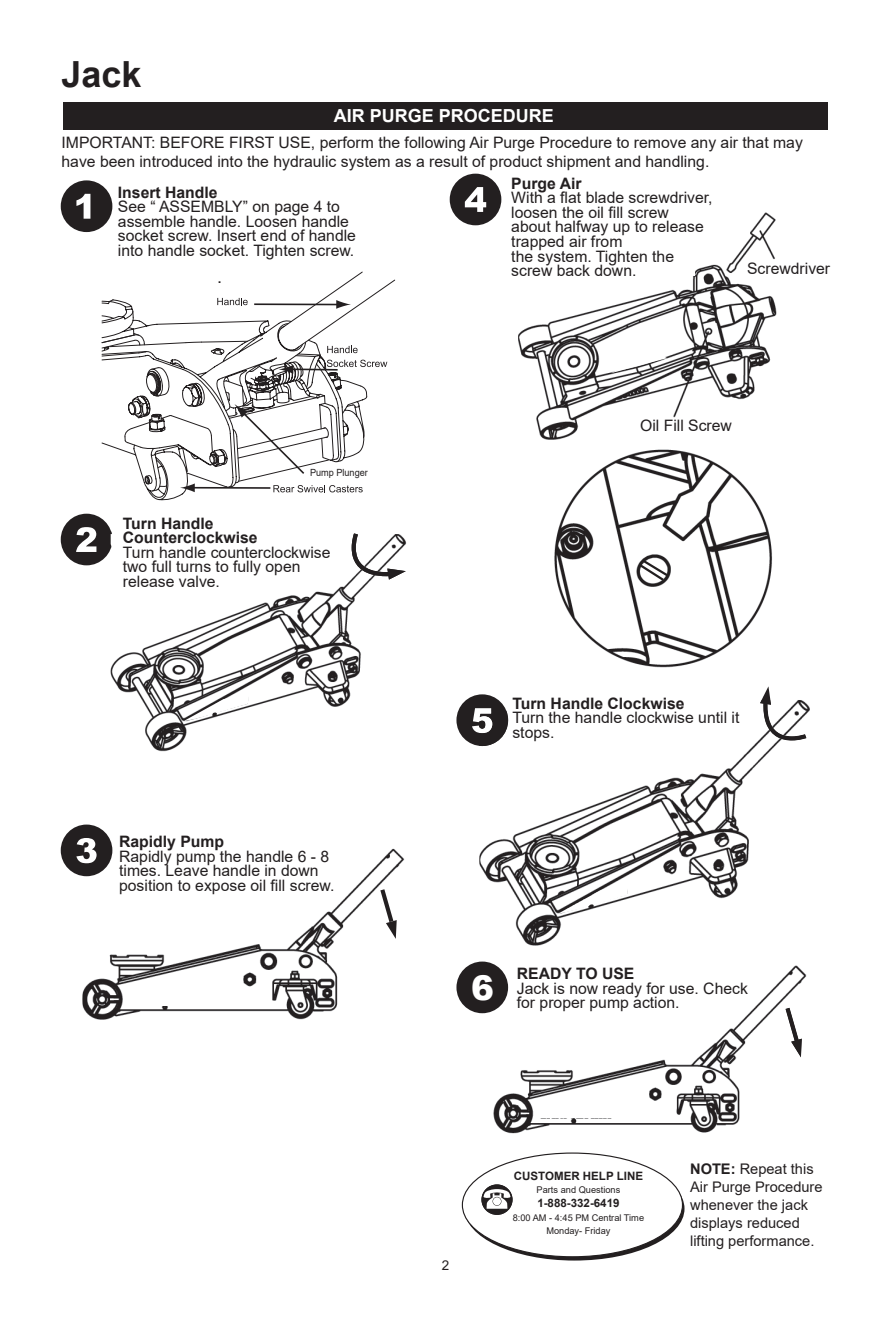
<style>
.page{position:relative;width:891px;height:1337px;background:#fff}
.page>*{position:absolute;margin:0;border:0;box-sizing:border-box;transform-origin:0 0}
.t1{font:700 36px "Arial";color:#231f20}
.t2{font:900 34.2px "Arial";color:#fff}
.t3{font:700 18px "Arial";color:#fff}
.t4{font:18px "Arial";color:#231f20}
.t5{font:15.75px/14.6px "Arial";color:#231f20}
.t6{font:700 15.75px/14.6px "Arial";color:#231f20}
.t7{font:14.62px/18px "Arial";color:#231f20}
.t8{font:13.5px "Arial";color:#231f20}
.t9{font:700 11.47px "Arial";color:#231f20}
.t10{font:9.9px "Arial";color:#231f20;scale:.92 1}
.t11{font:9.22px/14px "Arial";color:#231f20;text-align:center}
.s1{font-weight:700}
</style>
<div class="page">
<svg style="left:464px;top:1156px;width:221px;height:104px"></svg>
<div style="left:462px;top:1153px;width:220px;height:103px;background:#fff;border-radius:50%"></div>
<svg style="left:481px;top:1184px;width:32px;height:30px"></svg>
<svg style="left:484px;top:1189px;width:26px;height:19px"></svg>
<div style="left:493px;top:1196px;width:8px;height:9px;background:#b8b6b7;border-radius:50%"></div>
<div style="left:493px;top:1197px;width:8px;height:8px;background:#fff;border-radius:50%"></div>
<div style="left:63px;top:103px;width:765px;height:27px;background:#231f20"></div>
<div style="left:61px;top:180px;width:51px;height:52px;background:#231f20;border-radius:50%"></div>
<svg style="left:76px;top:194px;width:14px;height:25px"></svg>
<svg style="left:101px;top:299px;width:268px;height:202px"></svg>
<svg style="left:217px;top:298px;width:31px;height:7px"></svg>
<hr style="left:254px;top:303px;width:85px;height:2px;background:#231f20">
<svg style="left:336px;top:300px;width:15px;height:9px"></svg>
<svg style="left:101px;top:320px;width:286px;height:172px"></svg>
<img style="left:82px;top:849px;width:323px;height:171px">
<img style="left:380px;top:889px;width:13px;height:33px">
<img style="left:386px;top:920px;width:11px;height:19px">
<div style="left:61px;top:824px;width:51px;height:52px;background:#231f20;border-radius:50%"></div>
<svg style="left:76px;top:838px;width:21px;height:25px"></svg>
<div style="left:61px;top:514px;width:51px;height:51px;background:#231f20;border-radius:50%"></div>
<svg style="left:76px;top:527px;width:20px;height:25px"></svg>
<img style="left:111px;top:534px;width:296px;height:218px">
<svg style="left:352px;top:533px;width:54px;height:46px"></svg>
<img style="left:352px;top:534px;width:36px;height:42px">
<img style="left:387px;top:568px;width:19px;height:11px">
<div style="left:450px;top:174px;width:51px;height:51px;background:#231f20;border-radius:50%"></div>
<svg style="left:465px;top:187px;width:21px;height:25px"></svg>
<img style="left:554px;top:449px;width:218px;height:219px">
<img style="left:518px;top:213px;width:259px;height:227px">
<img style="left:479px;top:700px;width:331px;height:246px">
<svg style="left:760px;top:686px;width:46px;height:54px"></svg>
<div style="left:456px;top:694px;width:52px;height:52px;background:#231f20;border-radius:50%"></div>
<svg style="left:472px;top:708px;width:20px;height:25px"></svg>
<img style="left:482px;top:710px;width:26px;height:36px">
<img style="left:479px;top:710px;width:13px;height:23px">
<img style="left:494px;top:965px;width:313px;height:168px">
<img style="left:786px;top:1007px;width:13px;height:33px">
<img style="left:791px;top:1038px;width:11px;height:19px">
<div style="left:456px;top:961px;width:52px;height:52px;background:#231f20;border-radius:50%"></div>
<svg style="left:185px;top:693px;width:64px;height:28px"></svg>
<svg style="left:559px;top:883px;width:70px;height:31px"></svg>
<div style="left:129px;top:991px;width:76px;height:14px;background:#fff"></div>
<div style="left:538px;top:1104px;width:76px;height:14px;background:#fff"></div>
<svg style="left:611px;top:352px;width:56px;height:21px"></svg>
<svg style="left:638px;top:558px;width:32px;height:25px"></svg>
<h1 class="t1" style="left:62px;top:49px;width:82px">Jack</h1>
<p class="t3" style="left:334px;top:103px;width:222px">AIR PURGE PROCEDURE</p>
<p class="t5" style="left:62px;top:133px;width:743px;line-height:18.9px">IMPORTANT: BEFORE FIRST USE, perform the following Air Purge Procedure to remove any air that may have been introduced into the hydraulic system as a result of product shipment and handling.</p>
<p class="t6" style="left:118px;top:185px;width:101px">Insert Handle</p>
<p class="t5" style="left:118px;top:199px;width:240px">See “ ASSEMBLY” on page 4 to assemble handle. Loosen handle socket screw. Insert end of handle into handle socket. Tighten screw.</p>
<p class="t4" style="left:217px;top:264px;width:7px">.</p>
<p class="t10" style="left:310px;top:465px;width:64px">Pump Plunger</p>
<p class="t6" style="left:123px;top:516px;width:136px">Turn Handle<br>Counterclockwise</p>
<p class="t5" style="left:123px;top:545px;width:209px">Turn handle counterclockwise two full turns to fully open release valve.</p>
<p class="t6" style="left:119px;top:834px;width:107px">Rapidly Pump</p>
<p class="t5" style="left:119px;top:848px;width:217px">Rapidly pump the handle 6 - 8 times. Leave handle in down position to expose oil fill screw.</p>
<p class="t6" style="left:511px;top:176px;width:72px">Purge Air</p>
<p class="t5" style="left:511px;top:190px;width:203px">With a flat blade screwdriver, loosen the oil fill screw<br>about halfway up to release trapped air from<br>the system. Tighten the screw back down.</p>
<p class="t5" style="left:747px;top:260px;width:85px">Screwdriver</p>
<p class="t5" style="left:640px;top:418px;width:93px">Oil Fill Screw</p>
<p class="t6" style="left:512px;top:696px;width:174px">Turn Handle Clockwise</p>
<p class="t5" style="left:512px;top:710px;width:228px">Turn the handle clockwise until it stops.</p>
<h2 class="t2" style="left:471px;top:963px;width:24px">6</h2>
<p class="t6" style="left:517px;top:966px;width:119px">READY TO USE</p>
<p class="t5" style="left:517px;top:980px;width:233px">Jack is now ready for use. Check for proper pump action.</p>
<p class="t8" style="left:442px;top:1256px;width:9px">2</p>
<p class="t9" style="left:514px;top:1168px;width:131px">CUSTOMER HELP LINE</p>
<p class="t11" style="left:537px;top:1182px;width:85px">Parts and Questions</p>
<p class="t9" style="left:537px;top:1194px;width:84px">1-888-332-6419</p>
<p class="t11" style="left:513px;top:1210px;width:133px">8:00 AM - 4:45 PM Central Time<br>Monday- Friday</p>
<p class="t7" style="left:690px;top:1159px;width:134px"><span class="s1">NOTE:</span> Repeat this<br>Air Purge Procedure whenever the jack displays reduced lifting performance.</p>
</div>
